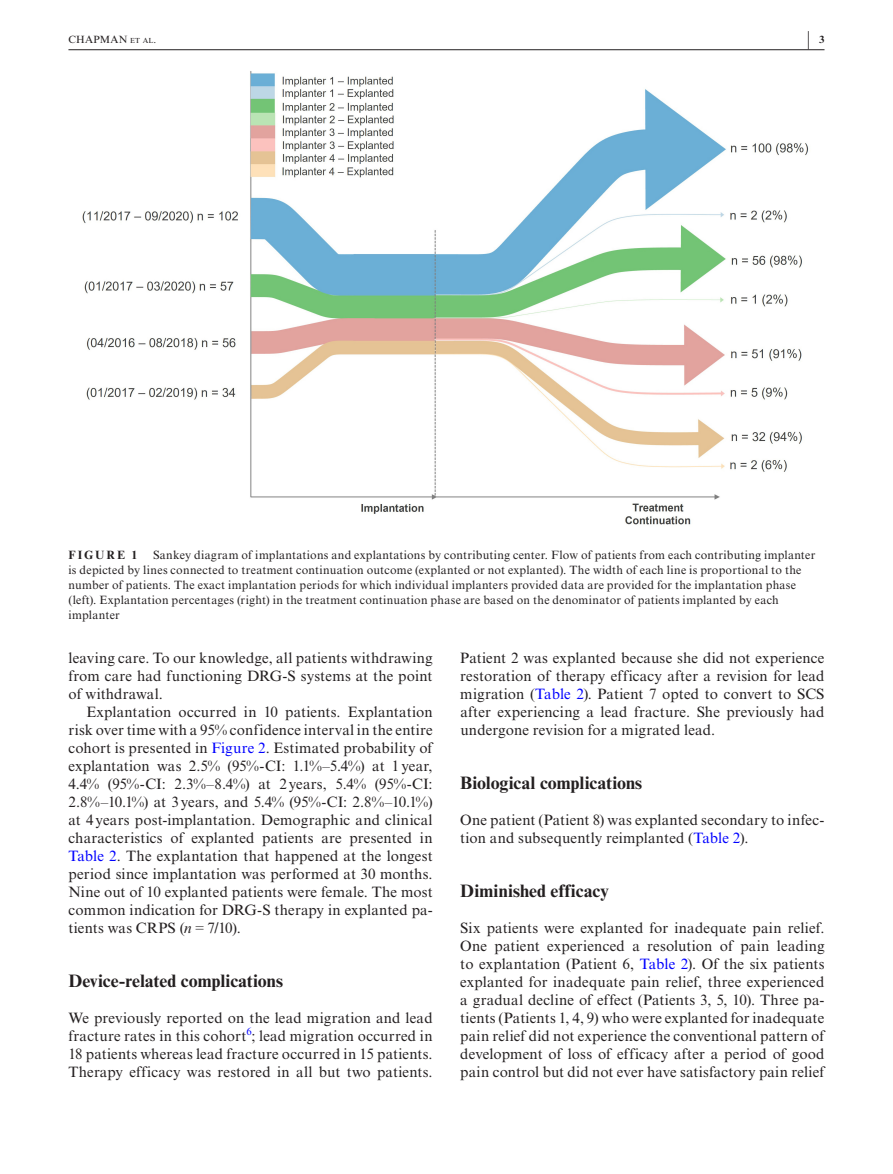
<style>
.page{position:relative;width:893px;height:1174px;background:#fff}
.page>*{position:absolute;margin:0;border:0;box-sizing:border-box;transform-origin:0 0}
.t1{font:700 20.25px "Times New Roman MT Std";color:#231f20;scale:.36 1}
.t2{font:700 18px "Times New Roman MT Std";color:#231f20}
.t3{font:15px/18px "Times New Roman MT Std";letter-spacing:.01em;color:#231f20;text-align:justify}
.t4{font:12px/15px "Times New Roman MT Std";letter-spacing:.02em;color:#231f20}
.t5{font:700 12px "Times New Roman MT Std";letter-spacing:.175em;color:#231f20}
.t6{font:10.5px "Times New Roman MT Std";letter-spacing:.025em;color:#231f20}
.t7{font:10.5px "Times New Roman MT Std";color:#00f}
.s1{font-size:7.35px}
.s2{font-size:10.5px}
.s3{color:#00f}
.s4{font-style:italic}
.s5{font-family:"Times New Roman"}
</style>
<div class="page">
<hr style="left:68px;top:49px;width:756px;height:1px;background:#231f20">
<img style="left:82px;top:71px;width:727px;height:454px">
<p class="t6" style="left:68px;top:33px;width:90px">CHAPMAN <span class="s1">et al</span>.</p>
<h1 class="t1" style="left:808px;top:26px;width:48px">| <span class="s2">3</span></h1>
<p class="t4" style="left:68px;top:548px;width:748px;text-indent:85px">Sankey diagram of implantations and explantations by contributing center. Flow of patients from each contributing implanter is depicted by lines connected to treatment continuation outcome (explanted or not explanted). The width of each line is proportional to the number of patients. The exact implantation periods for which individual implanters provided data are provided for the implantation phase (left). Explantation percentages (right) in the treatment continuation phase are based on the denominator of patients implanted by each implanter</p>
<p class="t5" style="left:68px;top:548px;width:71px">FIGURE 1</p>
<p class="t3" style="left:68px;top:649px;width:366px">leaving care. To our knowledge, all patients withdrawing from care had functioning DRG-S systems at the point of withdrawal.</p>
<p class="t3" style="left:68px;top:703px;width:366px;text-indent:18px">Explantation occurred in 10 patients. Explantation risk over time with a 95% confidence interval in the entire cohort is presented in <span class="s3">Figure 2</span>. Estimated probability of explantation was 2.5% (95%-CI: 1.1%–5.4%) at 1year, 4.4% (95%-CI: 2.3%–8.4%) at 2years, 5.4% (95%-CI:<br>2.8%–10.1%) at 3years, and 5.4% (95%-CI: 2.8%–10.1%) at 4 years post-implantation. Demographic and clinical characteristics of explanted patients are presented in <span class="s3">Table 2</span>. The explantation that happened at the longest period since implantation was performed at 30 months.<br>Nine out of 10 explanted patients were female. The most common indication for DRG-S therapy in explanted pa&shy;tients was CRPS (<span class="s4">n</span> <span class="s5">=</span> 7/10).</p>
<p class="t2" style="left:68px;top:970px;width:216px">Device-related complications</p>
<p class="t3" style="left:68px;top:1009px;width:366px">We previously reported on the lead migration and lead fracture rates in this cohort ; lead migration occurred in</p>
<p class="t7" style="left:246px;top:1025px;width:7px">6</p>
<p class="t3" style="left:68px;top:1045px;width:366px">18 patients whereas lead fracture occurred in 15 patients.<br>Therapy efficacy was restored in all but two patients.</p>
<p class="t3" style="left:460px;top:649px;width:366px">Patient 2 was explanted because she did not experience restoration of therapy efficacy after a revision for lead migration (<span class="s3">Table 2</span>). Patient 7 opted to convert to SCS after experiencing a lead fracture. She previously had undergone revision for a migrated lead.</p>
<p class="t2" style="left:460px;top:772px;width:183px">Biological complications</p>
<p class="t3" style="left:460px;top:811px;width:366px">One patient (Patient 8) was explanted secondary to infec&shy;tion and subsequently reimplanted (<span class="s3">Table 2</span>).</p>
<p class="t2" style="left:460px;top:880px;width:150px">Diminished efficacy</p>
<p class="t3" style="left:460px;top:919px;width:366px">Six patients were explanted for inadequate pain relief.<br>One patient experienced a resolution of pain leading to explantation (Patient 6, <span class="s3">Table 2</span>). Of the six patients explanted for inadequate pain relief, three experienced a gradual decline of effect (Patients 3, 5, 10). Three pa&shy;tients (Patients 1, 4, 9) who were explanted for inadequate pain relief did not experience the conventional pattern of development of loss of efficacy after a period of good pain control but did not ever have satisfactory pain relief</p>
</div>
